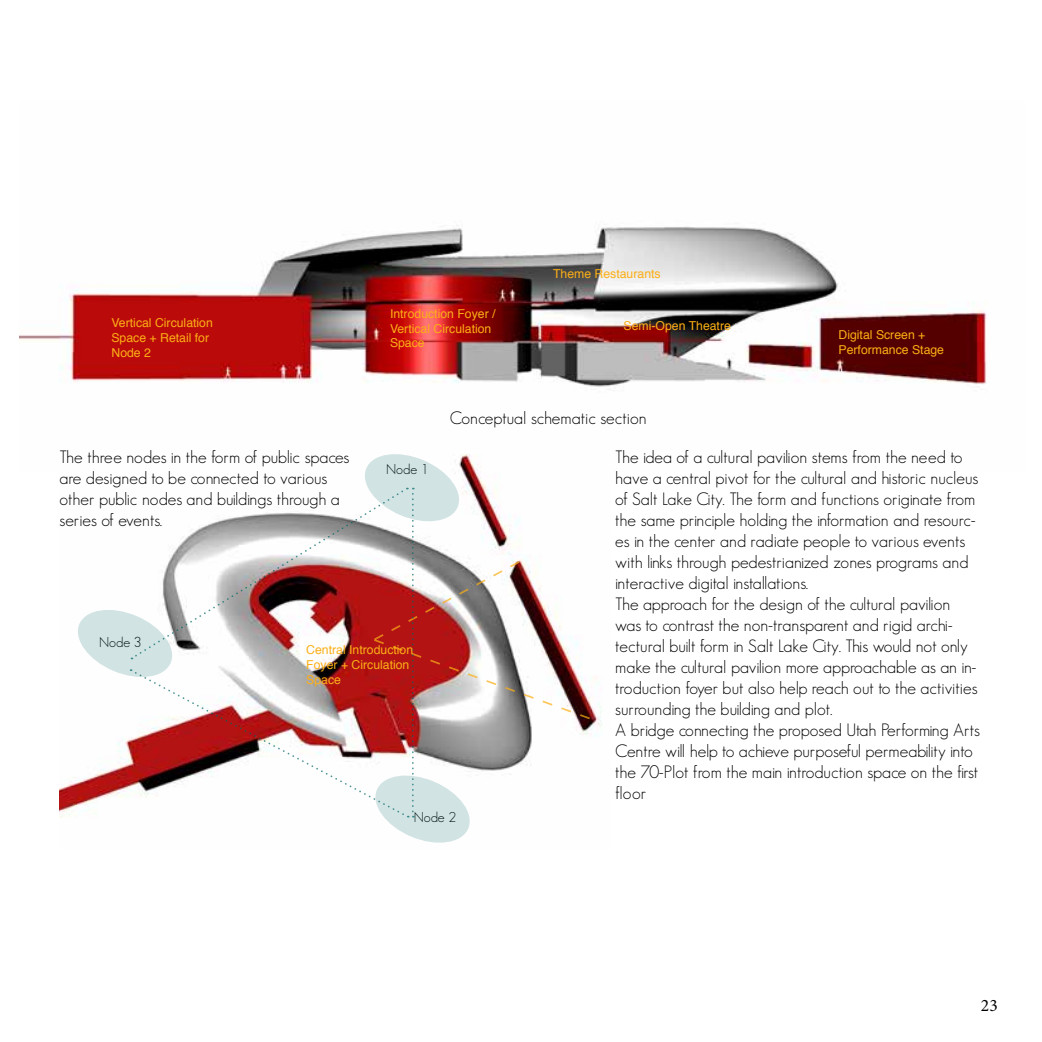
<style>
.page{position:relative;width:1042px;height:1042px;background:#fff}
.page>*{position:absolute;margin:0;border:0;box-sizing:border-box;transform-origin:0 0}
.t1{font:300 17.5px/21px "Geosans";color:#000}
.t2{font:17.5px "Minion Pro";color:#000}
.t3{font:300 14px "Geosans";color:#000}
.t4{font:12.25px/14.7px "Helvetica";color:#fcaf16}
</style>
<div class="page">
<img style="left:20px;top:225px;width:967px;height:165px">
<svg style="left:73px;top:454px;width:519px;height:389px"></svg>
<p class="t4" style="left:111px;top:316px;width:103px">Vertical Circulation<br>Space + Retail for<br>Node 2</p>
<p class="t4" style="left:390px;top:307px;width:107px">Introduction Foyer /<br>Vertical Circulation<br>Space</p>
<p class="t4" style="left:553px;top:267px;width:109px">Theme Restaurants</p>
<p class="t4" style="left:623px;top:319px;width:109px">Semi-Open Theatre</p>
<p class="t1" style="left:450px;top:407px;width:198px">Conceptual schematic section</p>
<p class="t4" style="left:838px;top:328px;width:107px">Digital Screen +<br>Performance Stage</p>
<p class="t1" style="left:60px;top:447px;width:291px">The three nodes in the form of public spaces are designed to be connected to various other public nodes and buildings through a series of events.</p>
<p class="t1" style="left:615px;top:447px;width:366px">The idea of a cultural pavilion stems from the need to have a central pivot for the cultural and historic nucleus of Salt Lake City. The form and functions originate from the same principle holding the information and resourc&shy;es in the center and radiate people to various events with links through pedestrianized zones programs and interactive digital installations.<br>The approach for the design of the cultural pavilion was to contrast the non-transparent and rigid archi&shy;tectural built form in Salt Lake City. This would not only make the cultural pavilion more approachable as an in&shy;troduction foyer but also help reach out to the activities surrounding the building and plot.<br>A bridge connecting the proposed Utah Performing Arts Centre will help to achieve purposeful permeability into the 70-Plot from the main introduction space on the first floor</p>
<p class="t3" style="left:386px;top:462px;width:44px">Node 1</p>
<p class="t3" style="left:99px;top:634px;width:44px">Node 3</p>
<p class="t4" style="left:306px;top:643px;width:108px">Central Introduction<br>Foyer + Circulation<br>Space</p>
<p class="t3" style="left:414px;top:809px;width:44px">Node 2</p>
<p class="t2" style="left:981px;top:993px;width:18px">23</p>
</div>
